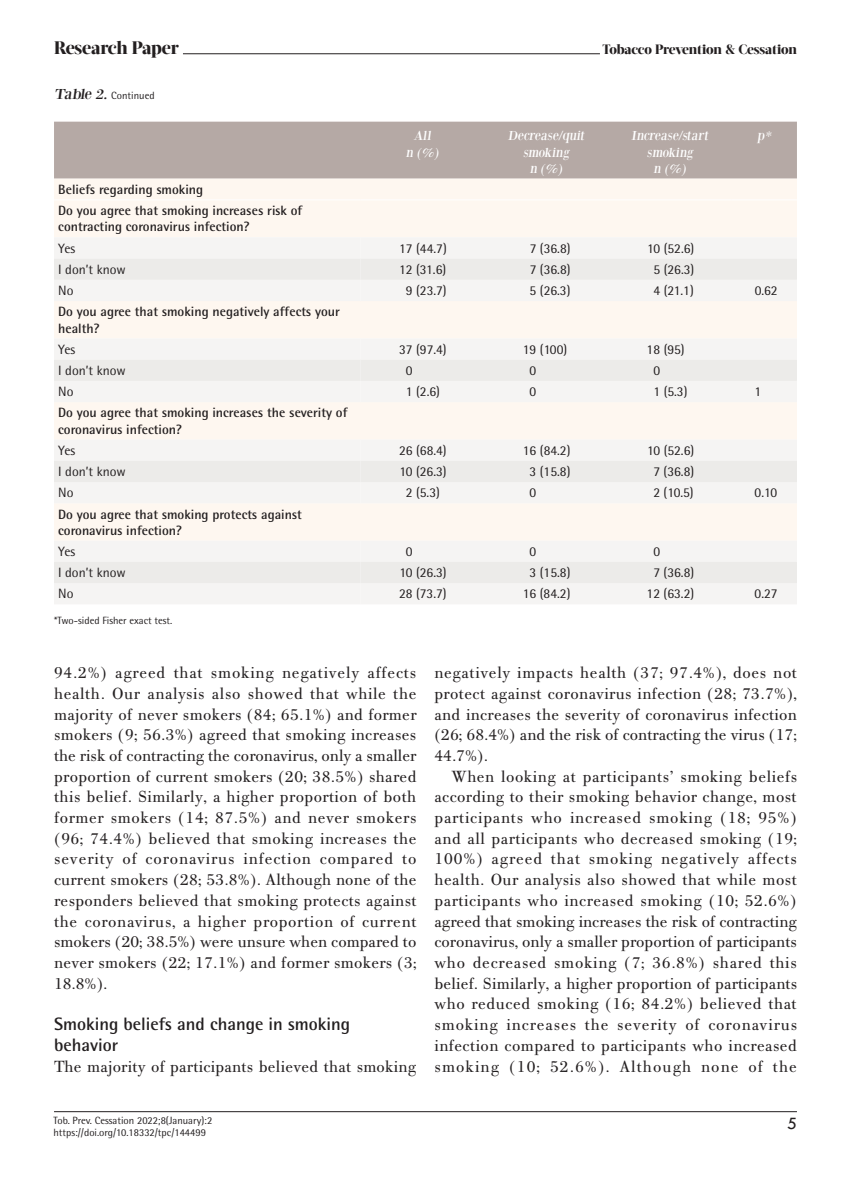
<style>
.page{position:relative;width:851px;height:1191px;background:#fff}
.page>*{position:absolute;margin:0;border:0;box-sizing:border-box;transform-origin:0 0}
.t1{font:700 18px/20.7px "Rotis Semi Sans Hel";color:#231f20}
.t2{font:800 18px "Acta Display W04";letter-spacing:-.01em;color:#231f20}
.t3{font:18px "Tw Cen";color:#231f20}
.t4{font:17.25px/20.7px "PF Bodoni Text";letter-spacing:.015em;color:#231f20;text-align:justify}
.t5{font:13.5px "Rotis Semi Sans Hel";color:#231f20}
.t6{font:700 13.5px/16.2px "Rotis Semi Sans Hel";color:#231f20}
.t7{font:13.5px/16.2px "Bodoni XT";color:#fff;text-align:center}
.t8{font:800 13.5px "Acta Display W04";letter-spacing:-.01em;color:#231f20}
.t9{font:10.5px/12.6px "Rotis Semi Sans Hel";color:#231f20}
.s1{font-family:"Bodoni XT";font-size:15px}
</style>
<div class="page">
<hr style="left:183px;top:53px;width:417px;height:1px;background:#231f20">
<hr style="left:54px;top:1111px;width:742px;height:1px;background:#231f20">
<div style="left:54px;top:122px;width:742px;height:57px;background:#b5a9a5"></div>
<div style="left:54px;top:179px;width:742px;height:58px;background:#fef7f0"></div>
<div style="left:54px;top:238px;width:306px;height:366px;background:#f5f4f3"></div>
<div style="left:360px;top:238px;width:436px;height:366px;background:#f5f4f3"></div>
<svg style="left:54px;top:258px;width:306px;height:325px"></svg>
<svg style="left:360px;top:258px;width:436px;height:325px"></svg>
<hr style="left:54px;top:200px;width:306px;height:1px;background:#fff">
<hr style="left:360px;top:200px;width:124px;height:1px;background:#fff">
<hr style="left:484px;top:200px;width:124px;height:1px;background:#fff">
<hr style="left:608px;top:200px;width:123px;height:1px;background:#fff">
<hr style="left:731px;top:200px;width:65px;height:1px;background:#fff">
<p class="t2" style="left:54px;top:36px;width:126px">Research Paper</p>
<p class="t8" style="left:602px;top:41px;width:196px">Tobacco Prevention &amp; Cessation</p>
<p class="t9" style="left:54px;top:89px;width:102px"><span class="s1">Table 2.</span> Continued</p>
<p class="t7" style="left:406px;top:127px;width:36px">All<br>n (%)</p>
<p class="t7" style="left:507px;top:127px;width:80px">Decrease/quit smoking<br>n (%)</p>
<p class="t7" style="left:631px;top:127px;width:81px">Increase/start smoking<br>n (%)</p>
<p class="t7" style="left:757px;top:127px;width:18px">p*</p>
<p class="t6" style="left:58px;top:179px;width:245px;line-height:21.1px">Beliefs regarding smoking<br>Do you agree that smoking increases risk of</p>
<p class="t6" style="left:58px;top:218px;width:193px">contracting coronavirus infection?</p>
<p class="t5" style="left:58px;top:240px;width:19px">Yes</p>
<p class="t5" style="left:399px;top:240px;width:49px">17 (44.7)</p>
<p class="t5" style="left:529px;top:240px;width:42px">7 (36.8)</p>
<p class="t5" style="left:647px;top:240px;width:49px">10 (52.6)</p>
<p class="t5" style="left:58px;top:261px;width:69px">I don’t know</p>
<p class="t5" style="left:399px;top:261px;width:49px">12 (31.6)</p>
<p class="t5" style="left:529px;top:261px;width:42px">7 (36.8)</p>
<p class="t5" style="left:653px;top:261px;width:42px">5 (26.3)</p>
<p class="t5" style="left:58px;top:282px;width:17px">No</p>
<p class="t5" style="left:406px;top:282px;width:42px">9 (23.7)</p>
<p class="t5" style="left:529px;top:282px;width:42px">5 (26.3)</p>
<p class="t5" style="left:653px;top:282px;width:42px">4 (21.1)</p>
<p class="t5" style="left:754px;top:282px;width:25px">0.62</p>
<p class="t6" style="left:58px;top:303px;width:283px">Do you agree that smoking negatively affects your health?</p>
<p class="t5" style="left:58px;top:341px;width:19px">Yes</p>
<p class="t5" style="left:399px;top:341px;width:49px">37 (97.4)</p>
<p class="t5" style="left:523px;top:341px;width:46px">19 (100)</p>
<p class="t5" style="left:646px;top:341px;width:40px">18 (95)</p>
<p class="t5" style="left:58px;top:362px;width:69px">I don’t know</p>
<p class="t5" style="left:406px;top:362px;width:8px">0</p>
<p class="t5" style="left:529px;top:362px;width:8px">0</p>
<p class="t5" style="left:653px;top:362px;width:8px">0</p>
<p class="t5" style="left:58px;top:384px;width:17px">No</p>
<p class="t5" style="left:406px;top:384px;width:36px">1 (2.6)</p>
<p class="t5" style="left:529px;top:384px;width:8px">0</p>
<p class="t5" style="left:653px;top:384px;width:36px">1 (5.3)</p>
<p class="t5" style="left:754px;top:384px;width:8px">1</p>
<p class="t6" style="left:58px;top:404px;width:291px">Do you agree that smoking increases the severity of coronavirus infection?</p>
<p class="t5" style="left:58px;top:442px;width:19px">Yes</p>
<p class="t5" style="left:399px;top:442px;width:49px">26 (68.4)</p>
<p class="t5" style="left:522px;top:442px;width:49px">16 (84.2)</p>
<p class="t5" style="left:647px;top:442px;width:49px">10 (52.6)</p>
<p class="t5" style="left:58px;top:463px;width:69px">I don’t know</p>
<p class="t5" style="left:399px;top:463px;width:49px">10 (26.3)</p>
<p class="t5" style="left:529px;top:463px;width:42px">3 (15.8)</p>
<p class="t5" style="left:653px;top:463px;width:42px">7 (36.8)</p>
<p class="t5" style="left:58px;top:485px;width:17px">No</p>
<p class="t5" style="left:406px;top:485px;width:36px">2 (5.3)</p>
<p class="t5" style="left:529px;top:485px;width:8px">0</p>
<p class="t5" style="left:653px;top:485px;width:42px">2 (10.5)</p>
<p class="t5" style="left:754px;top:485px;width:24px">0.10</p>
<p class="t6" style="left:58px;top:505px;width:245px">Do you agree that smoking protects against coronavirus infection?</p>
<p class="t5" style="left:58px;top:543px;width:19px">Yes</p>
<p class="t5" style="left:406px;top:543px;width:8px">0</p>
<p class="t5" style="left:529px;top:543px;width:8px">0</p>
<p class="t5" style="left:653px;top:543px;width:8px">0</p>
<p class="t5" style="left:58px;top:564px;width:69px">I don’t know</p>
<p class="t5" style="left:399px;top:564px;width:49px">10 (26.3)</p>
<p class="t5" style="left:529px;top:564px;width:42px">3 (15.8)</p>
<p class="t5" style="left:653px;top:564px;width:42px">7 (36.8)</p>
<p class="t5" style="left:58px;top:586px;width:17px">No</p>
<p class="t5" style="left:399px;top:586px;width:49px">28 (73.7)</p>
<p class="t5" style="left:522px;top:586px;width:49px">16 (84.2)</p>
<p class="t5" style="left:646px;top:586px;width:49px">12 (63.2)</p>
<p class="t5" style="left:754px;top:586px;width:25px">0.27</p>
<p class="t9" style="left:54px;top:613px;width:120px">*Two-sided Fisher exact test.</p>
<p class="t4" style="left:54px;top:662px;width:364px">94.2%) agreed that smoking negatively affects health. Our analysis also showed that while the majority of never smokers (84; 65.1%) and former smokers (9; 56.3%) agreed that smoking increases the risk of contracting the coronavirus, only a smaller proportion of current smokers (20; 38.5%) shared this belief. Similarly, a higher proportion of both former smokers (14; 87.5%) and never smokers (96; 74.4%) believed that smoking increases the severity of coronavirus infection compared to current smokers (28; 53.8%). Although none of the responders believed that smoking protects against the coronavirus, a higher proportion of current smokers (20; 38.5%) were unsure when compared to never smokers (22; 17.1%) and former smokers (3; 18.8%).</p>
<p class="t1" style="left:54px;top:1013px;width:297px">Smoking beliefs and change in smoking behavior</p>
<p class="t4" style="left:54px;top:1056px;width:364px">The majority of participants believed that smoking</p>
<p class="t9" style="left:53px;top:1113px;width:160px">Tob. Prev. Cessation 2022;8(January):2 https://doi.org/10.18332/tpc/144499</p>
<p class="t4" style="left:434px;top:662px;width:364px">negatively impacts health (37; 97.4%), does not protect against coronavirus infection (28; 73.7%), and increases the severity of coronavirus infection (26; 68.4%) and the risk of contracting the virus (17; 44.7%).</p>
<p class="t4" style="left:434px;top:766px;width:364px;text-indent:17px">When looking at participants’ smoking beliefs according to their smoking behavior change, most participants who increased smoking (18; 95%) and all participants who decreased smoking (19; 100%) agreed that smoking negatively affects health. Our analysis also showed that while most participants who increased smoking (10; 52.6%) agreed that smoking increases the risk of contracting coronavirus, only a smaller proportion of participants who decreased smoking (7; 36.8%) shared this belief. Similarly, a higher proportion of participants who reduced smoking (16; 84.2%) believed that smoking increases the severity of coronavirus infection compared to participants who increased smoking (10; 52.6%). Although none of the</p>
<p class="t3" style="left:786px;top:1112px;width:11px">5</p>
</div>
